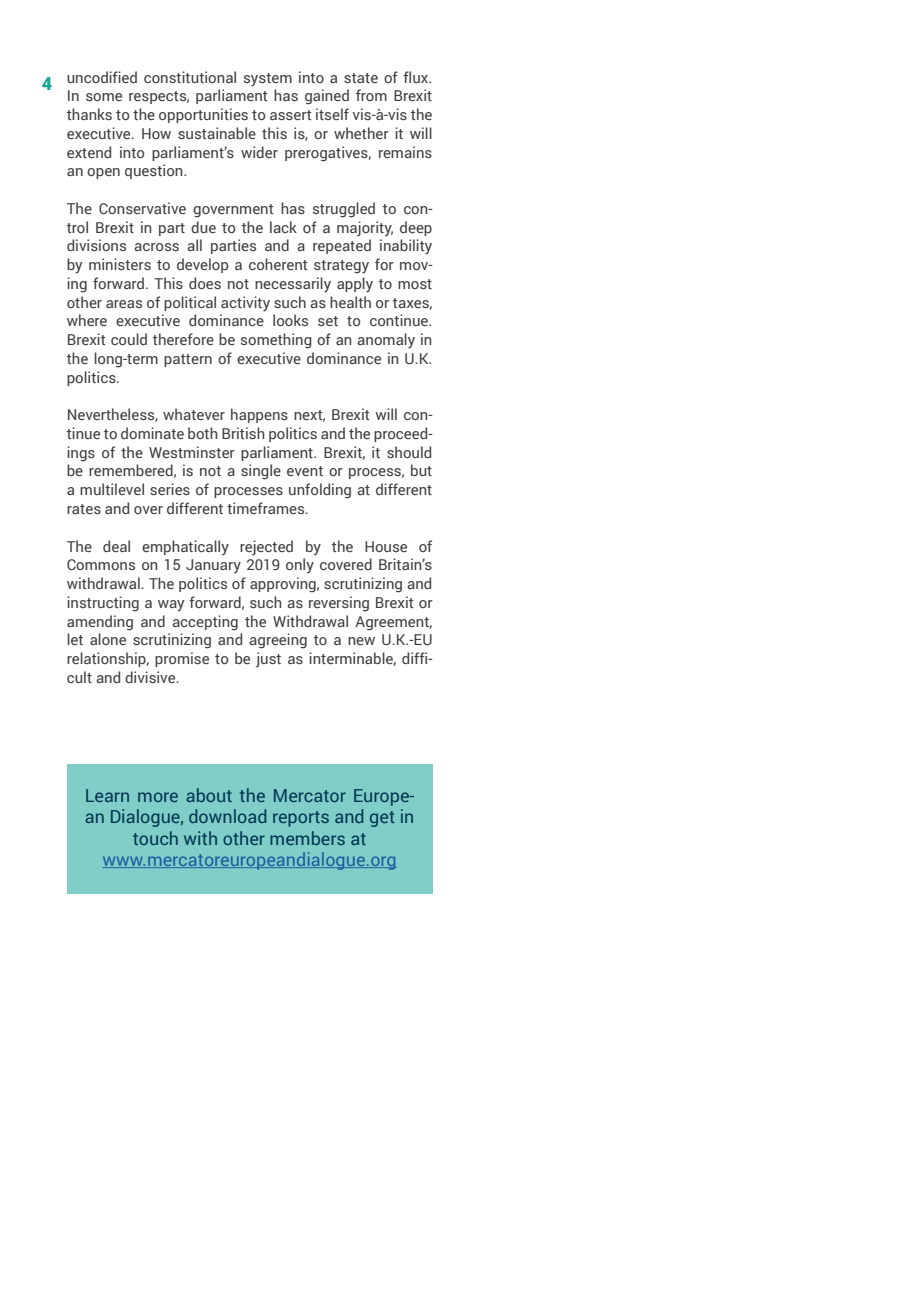
<style>
.page{position:relative;width:919px;height:1289px;background:#fff}
.page>*{position:absolute;margin:0;border:0;box-sizing:border-box;transform-origin:0 0}
.t1{font:18px/21.6px "Roboto";color:#023551;text-align:center}
.t2{font:18px "Roboto";color:#175d9e}
.t3{font:900 18px "Roboto";color:#1ca498}
.t4{font:15px/18.8px "Roboto";color:#3e3e3f;text-align:justify}
</style>
<div class="page">
<div style="left:67px;top:764px;width:365px;height:130px;background:#81cec9"></div>
<hr style="left:102px;top:867px;width:295px;height:1px;background:#175d9e">
<p class="t3" style="left:42px;top:71px;width:12px">4</p>
<p class="t4" style="left:67px;top:67px;width:367px">uncodified constitutional system into a state of flux.<br>In some respects, parliament has gained from Brexit thanks to the opportunities to assert itself vis-à-vis the executive. How sustainable this is, or whether it will extend into parliament’s wider prerogatives, remains an open question.</p>
<p class="t4" style="left:67px;top:198px;width:367px">The Conservative government has struggled to con&shy;trol Brexit in part due to the lack of a majority, deep divisions across all parties and a repeated inability by ministers to develop a coherent strategy for mov&shy;ing forward. This does not necessarily apply to most other areas of political activity such as health or taxes, where executive dominance looks set to continue.<br>Brexit could therefore be something of an anomaly in the long-term pattern of executive dominance in U.K. politics.</p>
<p class="t4" style="left:67px;top:405px;width:367px">Nevertheless, whatever happens next, Brexit will con&shy;tinue to dominate both British politics and the proceed&shy;ings of the Westminster parliament. Brexit, it should be remembered, is not a single event or process, but a multilevel series of processes unfolding at different rates and over different timeframes.</p>
<p class="t4" style="left:67px;top:536px;width:367px">The deal emphatically rejected by the House of Commons on 15 January 2019 only covered Britain’s withdrawal. The politics of approving, scrutinizing and instructing a way forward, such as reversing Brexit or amending and accepting the Withdrawal Agreement, let alone scrutinizing and agreeing to a new U.K.-EU relationship, promise to be just as interminable, diffi&shy;cult and divisive.</p>
<p class="t1" style="left:85px;top:783px;width:331px">Learn more about the Mercator Europe&shy;an Dialogue, download reports and get in touch with other members at</p>
<p class="t2" style="left:102px;top:847px;width:296px">www.mercatoreuropeandialogue.org</p>
</div>
